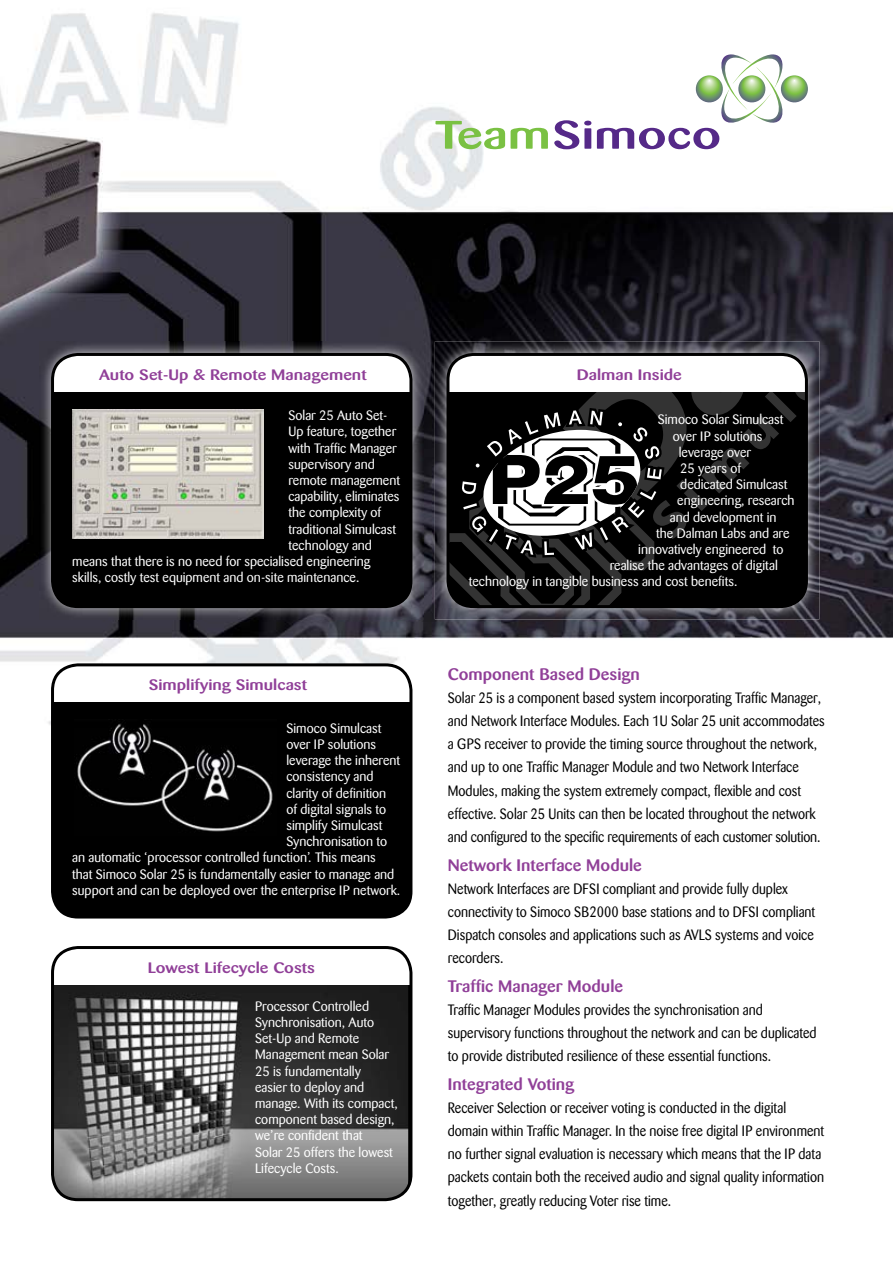
<style>
.page{position:relative;width:893px;height:1263px;background:#fff}
.page>*{position:absolute;margin:0;border:0;box-sizing:border-box;transform-origin:0 0}
.t1{font:500 16.5px "Barmeno";color:#903f98;scale:1.09 1}
.t2{font:500 15px "Barmeno";color:#903f98;scale:1.2 1}
.t3{font:14.85px/23.1px "Barmeno";color:#000;scale:.91 1}
.t4{font:13.5px/16.2px "Barmeno";color:#fff}
</style>
<div class="page">
<img style="left:0;top:13px;width:893px;height:1189px">
<svg style="left:51px;top:946px;width:361px;height:255px"></svg>
<svg style="left:435px;top:121px;width:70px;height:28px"></svg>
<svg style="left:511px;top:128px;width:37px;height:21px"></svg>
<svg style="left:554px;top:120px;width:37px;height:29px"></svg>
<svg style="left:597px;top:54px;width:211px;height:95px"></svg>
<svg style="left:51px;top:663px;width:361px;height:255px;fill:#000"></svg>
<img style="left:39px;top:341px;width:385px;height:278px">
<svg style="left:51px;top:353px;width:361px;height:255px;fill:#000"></svg>
<img style="left:435px;top:341px;width:384px;height:278px">
<svg style="left:446px;top:353px;width:362px;height:255px"></svg>
<svg style="left:448px;top:392px;width:358px;height:215px;background:#252525"></svg>
<img style="left:72px;top:410px;width:192px;height:129px">
<img style="left:74px;top:720px;width:202px;height:115px">
<p class="t2" style="left:99px;top:365px;width:224px">Auto Set-Up &amp; Remote Management</p>
<p class="t2" style="left:577px;top:365px;width:89px">Dalman Inside</p>
<p class="t4" style="left:288px;top:407px;width:101px">Solar 25 Auto Set-</p>
<p class="t4" style="left:288px;top:424px;width:109px">Up feature, together</p>
<p class="t4" style="left:288px;top:440px;width:110px">with Traffic Manager</p>
<p class="t4" style="left:288px;top:456px;width:88px">supervisory and</p>
<p class="t4" style="left:288px;top:472px;width:113px">remote management</p>
<p class="t4" style="left:288px;top:488px;width:113px">capability, eliminates</p>
<p class="t4" style="left:288px;top:505px;width:94px">the complexity of</p>
<p class="t4" style="left:288px;top:521px;width:109px">traditional Simulcast</p>
<p class="t4" style="left:288px;top:537px;width:85px">technology and</p>
<p class="t4" style="left:72px;top:553px;width:300px">means that there is no need for specialised engineering</p>
<p class="t4" style="left:72px;top:569px;width:289px">skills, costly test equipment and on-site maintenance.</p>
<p class="t4" style="left:658px;top:412px;width:127px">Simoco Solar Simulcast</p>
<p class="t4" style="left:673px;top:428px;width:91px">over IP solutions</p>
<p class="t4" style="left:679px;top:444px;width:74px">leverage over</p>
<p class="t4" style="left:680px;top:460px;width:62px">25 years of</p>
<p class="t4" style="left:680px;top:477px;width:109px">dedicated Simulcast</p>
<p class="t4" style="left:677px;top:493px;width:119px">engineering, research</p>
<p class="t4" style="left:670px;top:509px;width:108px">and development in</p>
<p class="t4" style="left:656px;top:525px;width:135px">the Dalman Labs and are</p>
<p class="t4" style="left:638px;top:541px;width:147px">innovatively engineered to</p>
<p class="t4" style="left:610px;top:558px;width:170px">realise the advantages of digital</p>
<p class="t4" style="left:469px;top:574px;width:270px">technology in tangible business and cost benefits.</p>
<p class="t2" style="left:149px;top:676px;width:133px">Simplifying Simulcast</p>
<p class="t4" style="left:286px;top:720px;width:97px">Simoco Simulcast</p>
<p class="t4" style="left:286px;top:736px;width:91px">over IP solutions</p>
<p class="t4" style="left:286px;top:752px;width:115px">leverage the inherent</p>
<p class="t4" style="left:286px;top:769px;width:89px">consistency and</p>
<p class="t4" style="left:286px;top:785px;width:101px">clarity of definition</p>
<p class="t4" style="left:286px;top:801px;width:101px">of digital signals to</p>
<p class="t4" style="left:286px;top:817px;width:97px">simplify Simulcast</p>
<p class="t4" style="left:286px;top:833px;width:102px">Synchronisation to</p>
<p class="t4" style="left:72px;top:850px;width:305px">an automatic ‘processor controlled function’. This means</p>
<p class="t4" style="left:72px;top:866px;width:323px">that Simoco Solar 25 is fundamentally easier to manage and</p>
<p class="t4" style="left:72px;top:882px;width:329px">support and can be deployed over the enterprise IP network.</p>
<p class="t2" style="left:148px;top:958px;width:141px">Lowest Lifecycle Costs</p>
<p class="t4" style="left:255px;top:998px;width:144px">Processor Controlled<br>Synchronisation, Auto<br>Set-Up and Remote<br>Management mean Solar<br>25 is fundamentally<br>easier to deploy and manage. With its compact, component based design, we’re confident that<br>Solar 25 offers the lowest<br>Lifecycle Costs.</p>
<p class="t1" style="left:448px;top:664px;width:178px">Component Based Design</p>
<p class="t3" style="left:448px;top:686px;width:416px">Solar 25 is a component based system incorporating Traffic Manager, and Network Interface Modules. Each 1U Solar 25 unit accommodates a GPS receiver to provide the timing source throughout the network, and up to one Traffic Manager Module and two Network Interface Modules, making the system extremely compact, flexible and cost effective. Solar 25 Units can then be located throughout the network and configured to the specific requirements of each customer solution.</p>
<p class="t1" style="left:448px;top:855px;width:179px">Network Interface Module</p>
<p class="t3" style="left:448px;top:877px;width:405px">Network Interfaces are DFSI compliant and provide fully duplex connectivity to Simoco SB2000 base stations and to DFSI compliant Dispatch consoles and applications such as AVLS systems and voice recorders.</p>
<p class="t1" style="left:448px;top:976px;width:162px">Traffic Manager Module</p>
<p class="t3" style="left:448px;top:998px;width:407px">Traffic Manager Modules provides the synchronisation and supervisory functions throughout the network and can be duplicated to provide distributed resilience of these essential functions.</p>
<p class="t1" style="left:448px;top:1074px;width:117px">Integrated Voting</p>
<p class="t3" style="left:448px;top:1096px;width:415px">Receiver Selection or receiver voting is conducted in the digital domain within Traffic Manager. In the noise free digital IP environment no further signal evaluation is necessary which means that the IP data packets contain both the received audio and signal quality information together, greatly reducing Voter rise time.</p>
</div>
